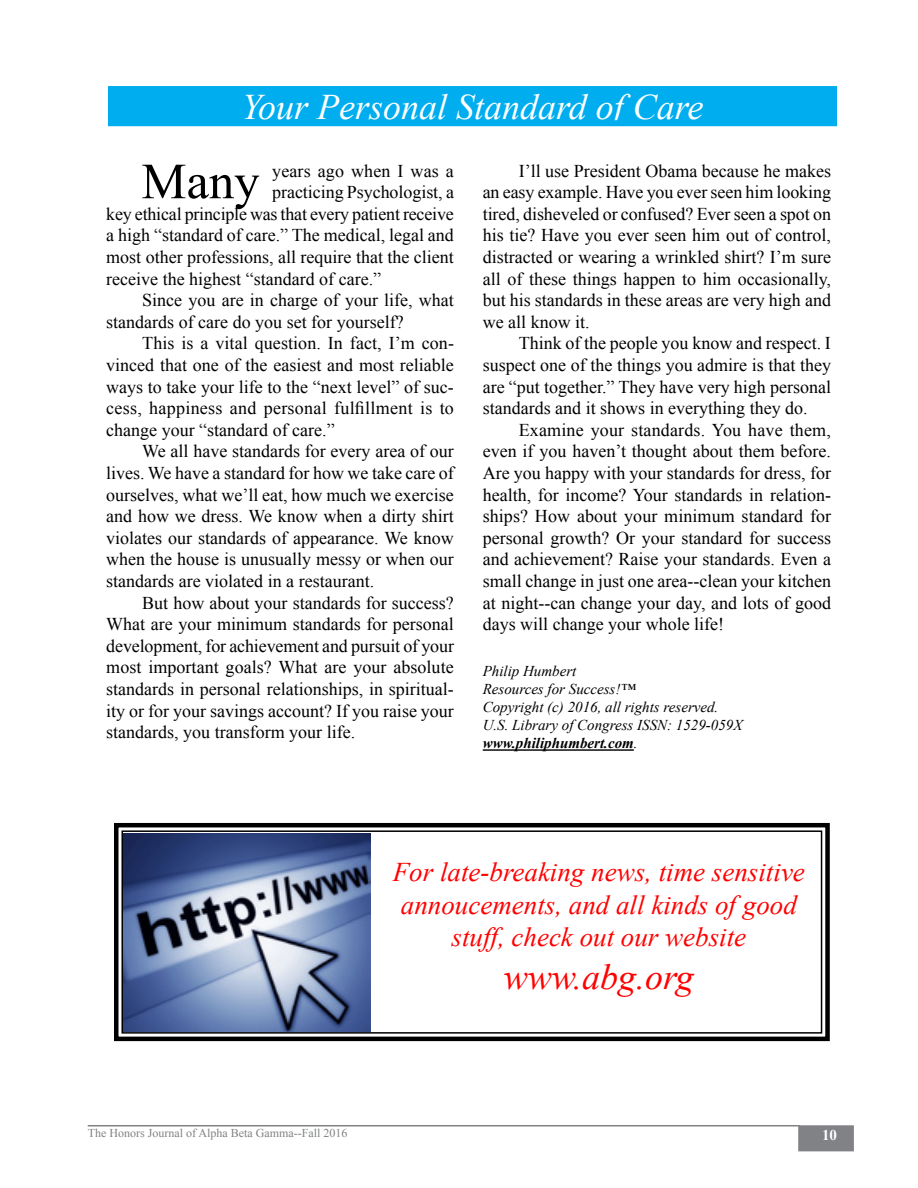
<style>
.page{position:relative;width:918px;height:1188px;background:#fff}
.page>*{position:absolute;margin:0;border:0;box-sizing:border-box;transform-origin:0 0}
.t1{font:50.55px "Times New Roman";color:#000}
.t2{font:italic 36px "Times New Roman";color:#fff}
.t3{font:italic 36px "Times New Roman";color:#f00}
.t4{font:italic 27px/32.4px "Times New Roman";color:#f00;text-align:center}
.t5{font:18px/21.6px "Times New Roman";color:#000;text-align:justify}
.t6{font:italic 15px/18px "Times New Roman";color:#000}
.t7{font:700 15px "Times New Roman";color:#fff}
.t8{font:12px "Times New Roman";color:#808285}
.s1{font-weight:700}
</style>
<div class="page">
<div style="left:798px;top:1125px;width:56px;height:26px;background:#808285;border:2px solid #808285"></div>
<hr style="left:88px;top:1125px;width:712px;height:1px;background:#808285">
<hr style="left:483px;top:749px;width:151px;height:2px;background:#000">
<div style="left:111px;top:89px;width:723px;height:34px;background:#00aeef"></div>
<div style="left:108px;top:86px;width:729px;height:40px;border:6px solid #00aeef"></div>
<svg style="left:114px;top:822px;width:716px;height:220px"></svg>
<div style="left:121px;top:830px;width:701px;height:204px;border:2px solid #000"></div>
<h2 class="t2" style="left:241px;top:82px;width:464px">Your Personal Standard of Care</h2>
<h1 class="t1" style="left:141px;top:147px;width:120px">Many</h1>
<p class="t5" style="left:272px;top:160px;width:183px">years ago when I was a</p>
<p class="t5" style="left:272px;top:181px;width:183px">practicing Psychologist, a</p>
<p class="t5" style="left:106px;top:203px;width:349px">key ethical principle was that every patient receive</p>
<p class="t5" style="left:106px;top:224px;width:349px">a high “standard of care.” The medical, legal and</p>
<p class="t5" style="left:106px;top:246px;width:349px">most other professions, all require that the client</p>
<p class="t5" style="left:106px;top:268px;width:276px">receive the highest “standard of care.”</p>
<p class="t5" style="left:142px;top:289px;width:313px">Since you are in charge of your life, what</p>
<p class="t5" style="left:106px;top:311px;width:299px">standards of care do you set for yourself?</p>
<p class="t5" style="left:142px;top:332px;width:313px">This is a vital question. In fact, I’m con-</p>
<p class="t5" style="left:106px;top:354px;width:349px">vinced that one of the easiest and most reliable</p>
<p class="t5" style="left:106px;top:376px;width:349px">ways to take your life to the “next level” of suc-</p>
<p class="t5" style="left:106px;top:397px;width:349px">cess, happiness and personal fulfillment is to</p>
<p class="t5" style="left:106px;top:419px;width:230px">change your “standard of care.”</p>
<p class="t5" style="left:142px;top:440px;width:313px">We all have standards for every area of our</p>
<p class="t5" style="left:106px;top:462px;width:349px">lives. We have a standard for how we take care of</p>
<p class="t5" style="left:106px;top:484px;width:349px">ourselves, what we’ll eat, how much we exercise</p>
<p class="t5" style="left:106px;top:505px;width:349px">and how we dress. We know when a dirty shirt</p>
<p class="t5" style="left:106px;top:527px;width:349px">violates our standards of appearance. We know</p>
<p class="t5" style="left:106px;top:548px;width:349px">when the house is unusually messy or when our</p>
<p class="t5" style="left:106px;top:570px;width:269px">standards are violated in a restaurant.</p>
<p class="t5" style="left:142px;top:592px;width:313px">But how about your standards for success?</p>
<p class="t5" style="left:106px;top:613px;width:349px">What are your minimum standards for personal</p>
<p class="t5" style="left:106px;top:635px;width:349px">development, for achievement and pursuit of your</p>
<p class="t5" style="left:106px;top:656px;width:349px">most important goals? What are your absolute</p>
<p class="t5" style="left:106px;top:678px;width:349px">standards in personal relationships, in spiritual-</p>
<p class="t5" style="left:106px;top:700px;width:349px">ity or for your savings account? If you raise your</p>
<p class="t5" style="left:106px;top:721px;width:250px">standards, you transform your life.</p>
<p class="t5" style="left:483px;top:160px;width:350px;text-indent:36px">I’ll use President Obama because he makes an easy example. Have you ever seen him looking tired, disheveled or confused? Ever seen a spot on his tie? Have you ever seen him out of control, distracted or wearing a wrinkled shirt? I’m sure all of these things happen to him occasionally, but his standards in these areas are very high and we all know it.</p>
<p class="t5" style="left:483px;top:332px;width:350px;text-indent:36px">Think of the people you know and respect. I suspect one of the things you admire is that they are “put together.” They have very high personal standards and it shows in everything they do.</p>
<p class="t5" style="left:483px;top:419px;width:350px;text-indent:36px">Examine your standards. You have them, even if you haven’t thought about them before.<br>Are you happy with your standards for dress, for health, for income? Your standards in relation&shy;ships? How about your minimum standard for personal growth? Or your standard for success and achievement? Raise your standards. Even a small change in just one area--clean your kitchen at night--can change your day, and lots of good days will change your whole life!</p>
<p class="t6" style="left:483px;top:662px;width:261px">Philip Humbert<br>Resources for Success!™<br>Copyright (c) 2016, all rights reserved.<br>U.S. Library of Congress ISSN: 1529-059X <span class="s1">www.philiphumbert.com</span>.</p>
<h3 class="t4" style="left:393px;top:855px;width:414px">For late-breaking news, time sensitive annoucements, and all kinds of good stuff, check out our website</h3>
<h2 class="t3" style="left:504px;top:952px;width:192px">www.abg.org</h2>
<p class="t8" style="left:88px;top:1125px;width:261px">The Honors Journal of Alpha Beta Gamma--Fall 2016</p>
<p class="t7" style="left:822px;top:1124px;width:16px">10</p>
</div>
